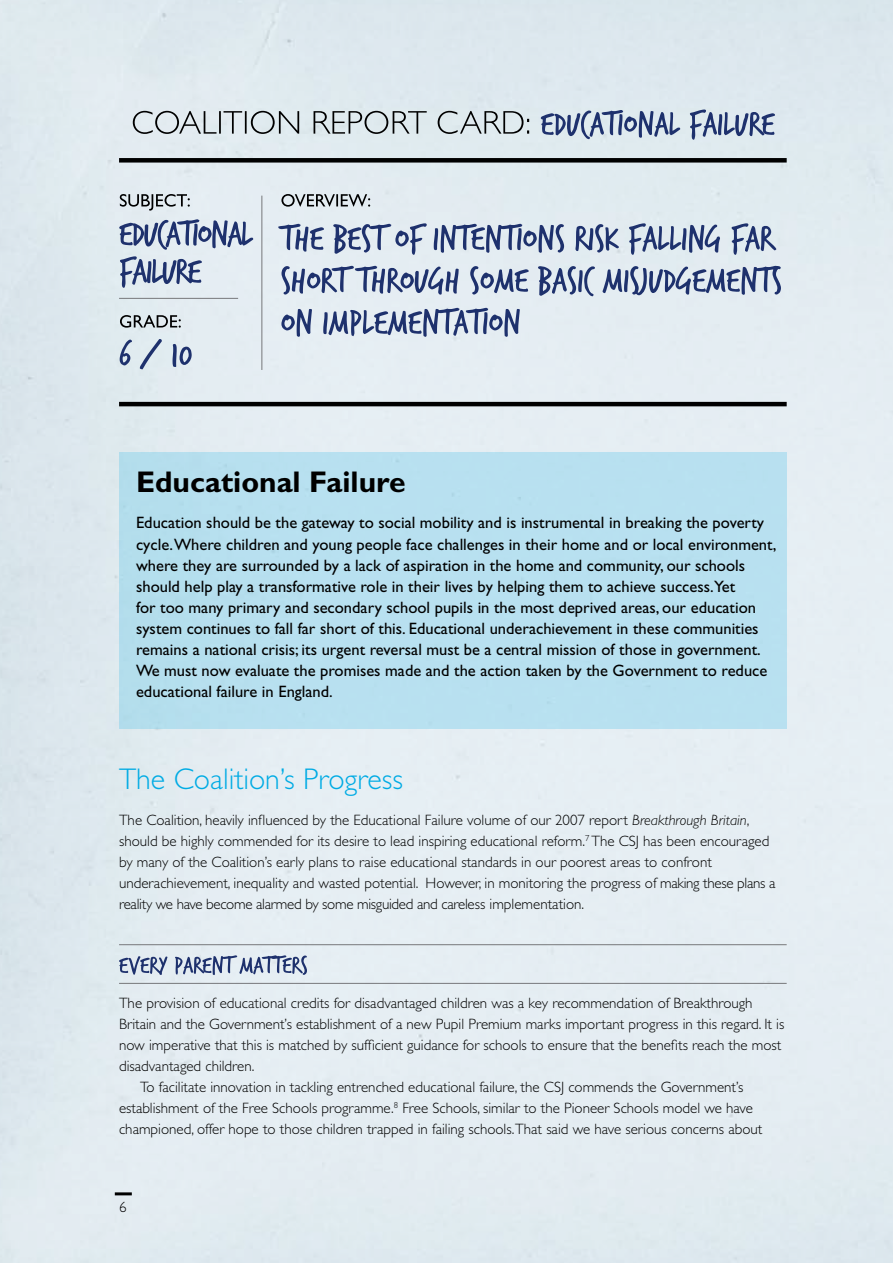
<style>
.page{position:relative;width:893px;height:1263px;background:#fff}
.page>*{position:absolute;margin:0;border:0;box-sizing:border-box;transform-origin:0 0}
.t1{font:300 30px "Gill Sans Std";color:#00abe4}
.t2{font:700 30px "Gill Sans Std";color:#000}
.t3{font:16.5px/21px "Gill Sans Std";color:#000}
.t4{font:300 15px/21px "Gill Sans Std";color:#000}
.s1{font-style:italic}
</style>
<div class="page">
<div style="left:119px;top:452px;width:668px;height:276px;background:#b8e0f0"></div>
<svg style="left:119px;top:955px;width:188px;height:20px;background:#a2aec6"></svg>
<svg style="left:120px;top:339px;width:72px;height:30px;background:#b8c4d5"></svg>
<svg style="left:120px;top:315px;width:61px;height:13px"></svg>
<svg style="left:120px;top:256px;width:82px;height:32px;background:#9daac2"></svg>
<svg style="left:119px;top:219px;width:134px;height:31px;background:#9eaac3"></svg>
<svg style="left:120px;top:194px;width:70px;height:17px"></svg>
<div style="left:119px;top:158px;width:668px;height:5px;background:#000"></div>
<hr style="left:119px;top:402px;width:668px;height:4px;background:#000">
<hr style="left:119px;top:944px;width:668px;height:1px;background:#77787b">
<hr style="left:119px;top:983px;width:668px;height:1px;background:#77787b">
<svg style="left:281px;top:308px;width:239px;height:29px;background:#a0acc4"></svg>
<svg style="left:281px;top:266px;width:500px;height:30px;background:#a3afc6"></svg>
<svg style="left:278px;top:223px;width:498px;height:32px;background:#a9b5ca"></svg>
<svg style="left:281px;top:194px;width:89px;height:13px"></svg>
<hr style="left:261px;top:196px;width:1px;height:174px;background:#77787b">
<hr style="left:119px;top:298px;width:119px;height:1px;background:#77787b">
<svg style="left:541px;top:110px;width:234px;height:30px;background:#a2b0c6"></svg>
<svg style="left:133px;top:111px;width:396px;height:23px;background:#b5bec1"></svg>
<hr style="left:115px;top:1192px;width:17px;height:3px;background:#000">
<h1 class="t2" style="left:136px;top:465px;width:271px">Educational Failure</h1>
<p class="t3" style="left:136px;top:512px;width:642px">Education should be the gateway to social mobility and is instrumental in breaking the poverty cycle.Where children and young people face challenges in their home and or local environment, where they are surrounded by a lack of aspiration in the home and community, our schools should help play a transformative role in their lives by helping them to achieve success.Yet<br>for too many primary and secondary school pupils in the most deprived areas, our education system continues to fall far short of this. Educational underachievement in these communities remains a national crisis; its urgent reversal must be a central mission of those in government.<br>We must now evaluate the promises made and the action taken by the Government to reduce educational failure in England.</p>
<h1 class="t1" style="left:119px;top:762px;width:285px">The Coalition’s Progress</h1>
<p class="t4" style="left:119px;top:810px;width:658px">The Coalition, heavily influenced by the Educational Failure volume of our 2007 report <span class="s1">Breakthrough Britain</span>, should be highly commended for its desire to lead inspiring educational reform.<sup>7</sup> The CSJ has been encouraged by many of the Coalition’s early plans to raise educational standards in our poorest areas to confront underachievement, inequality and wasted potential. However, in monitoring the progress of making these plans a reality we have become alarmed by some misguided and careless implementation.</p>
<p class="t4" style="left:119px;top:993px;width:635px">The provision of educational credits for disadvantaged children was a key recommendation of Breakthrough</p>
<p class="t4" style="left:119px;top:1014px;width:667px">Britain and the Government’s establishment of a new Pupil Premium marks important progress in this regard. It is</p>
<p class="t4" style="left:119px;top:1035px;width:664px">now imperative that this is matched by sufficient guidance for schools to ensure that the benefits reach the most</p>
<p class="t4" style="left:119px;top:1056px;width:137px">disadvantaged children.</p>
<p class="t4" style="left:140px;top:1077px;width:605px">To facilitate innovation in tackling entrenched educational failure, the CSJ commends the Government’s</p>
<p class="t4" style="left:119px;top:1098px;width:635px">establishment of the Free Schools programme.<sup>8</sup> Free Schools, similar to the Pioneer Schools model we have</p>
<p class="t4" style="left:119px;top:1119px;width:645px">championed, offer hope to those children trapped in failing schools.That said we have serious concerns about</p>
<p class="t4" style="left:119px;top:1196px;width:9px">6</p>
</div>
